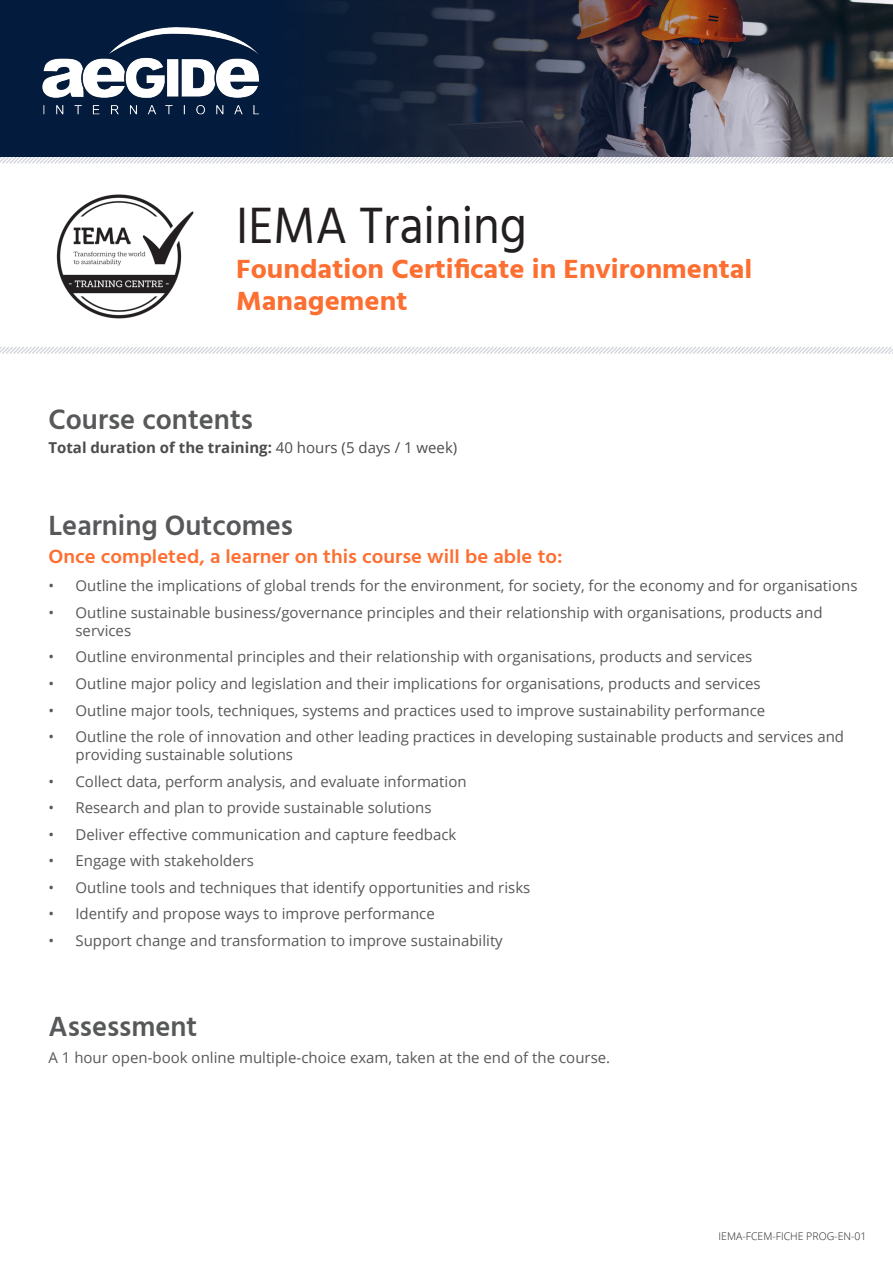
<style>
.page{position:relative;width:893px;height:1263px;background:#fff}
.page>*{position:absolute;margin:0;border:0;box-sizing:border-box;transform-origin:0 0}
.t1{font:52.5px "Hind";color:#231f20;scale:.94 1}
.t2{font:600 28.5px "Hind";color:#57585a}
.t3{font:700 27px/32.4px "Hind";color:#fd6e31;scale:1.06 1}
.t4{font:600 19.5px "Hind";color:#fd6e31;scale:1.06 1}
.t5{font:15px/18px "Open Sans";color:#57585a}
.t6{font:700 15px "Open Sans";color:#4b4c4d}
.t7{font:300 10.5px "Open Sans";color:#231f20}
.s1{font-weight:400}
</style>
<div class="page">
<svg style="left:0;top:156px;width:893px;height:8px"></svg>
<svg style="left:0;top:347px;width:893px;height:7px"></svg>
<img style="left:56px;top:194px;width:138px;height:125px">
<div style="left:0;top:0;width:893px;height:156px;background:#031b3d"></div>
<img style="left:42px;top:27px;width:215px;height:88px">
<img style="left:257px;top:0;width:636px;height:156px">
<p class="t1" style="left:236px;top:190px;width:311px">IEMA Training</p>
<p class="t3" style="left:236px;top:252px;width:488px">Foundation Certificate in Environmental<br>Management</p>
<p class="t2" style="left:48px;top:400px;width:206px">Course contents</p>
<p class="t6" style="left:48px;top:437px;width:410px">Total duration of the training: <span class="s1">40 hours (5 days / 1 week)</span></p>
<p class="t2" style="left:48px;top:505px;width:246px">Learning Outcomes</p>
<p class="t4" style="left:48px;top:543px;width:487px">Once completed, a learner on this course will be able to:</p>
<p class="t5" style="left:48px;top:577px;width:810px">• Outline the implications of global trends for the environment, for society, for the economy and for organisations</p>
<p class="t5" style="left:75px;top:603px;width:749px;text-indent:-27px">• Outline sustainable business/governance principles and their relationship with organisations, products and services</p>
<p class="t5" style="left:48px;top:648px;width:705px">• Outline environmental principles and their relationship with organisations, products and services</p>
<p class="t5" style="left:48px;top:674px;width:714px">• Outline major policy and legislation and their implications for organisations, products and services</p>
<p class="t5" style="left:48px;top:701px;width:718px">• Outline major tools, techniques, systems and practices used to improve sustainability performance</p>
<p class="t5" style="left:75px;top:727px;width:770px;text-indent:-27px">• Outline the role of innovation and other leading practices in developing sustainable products and services and providing sustainable solutions</p>
<p class="t5" style="left:48px;top:772px;width:420px">• Collect data, perform analysis, and evaluate information</p>
<p class="t5" style="left:48px;top:798px;width:385px">• Research and plan to provide sustainable solutions</p>
<p class="t5" style="left:48px;top:825px;width:409px">• Deliver effective communication and capture feedback</p>
<p class="t5" style="left:48px;top:851px;width:207px">• Engage with stakeholders</p>
<p class="t5" style="left:48px;top:878px;width:483px">• Outline tools and techniques that identify opportunities and risks</p>
<p class="t5" style="left:48px;top:904px;width:388px">• Identify and propose ways to improve performance</p>
<p class="t5" style="left:48px;top:931px;width:456px">• Support change and transformation to improve sustainability</p>
<p class="t2" style="left:48px;top:1007px;width:150px">Assessment</p>
<p class="t5" style="left:48px;top:1048px;width:563px">A 1 hour open-book online multiple-choice exam, taken at the end of the course.</p>
<p class="t7" style="left:719px;top:1229px;width:149px">IEMA-FCEM-FICHE PROG-EN-01</p>
</div>
